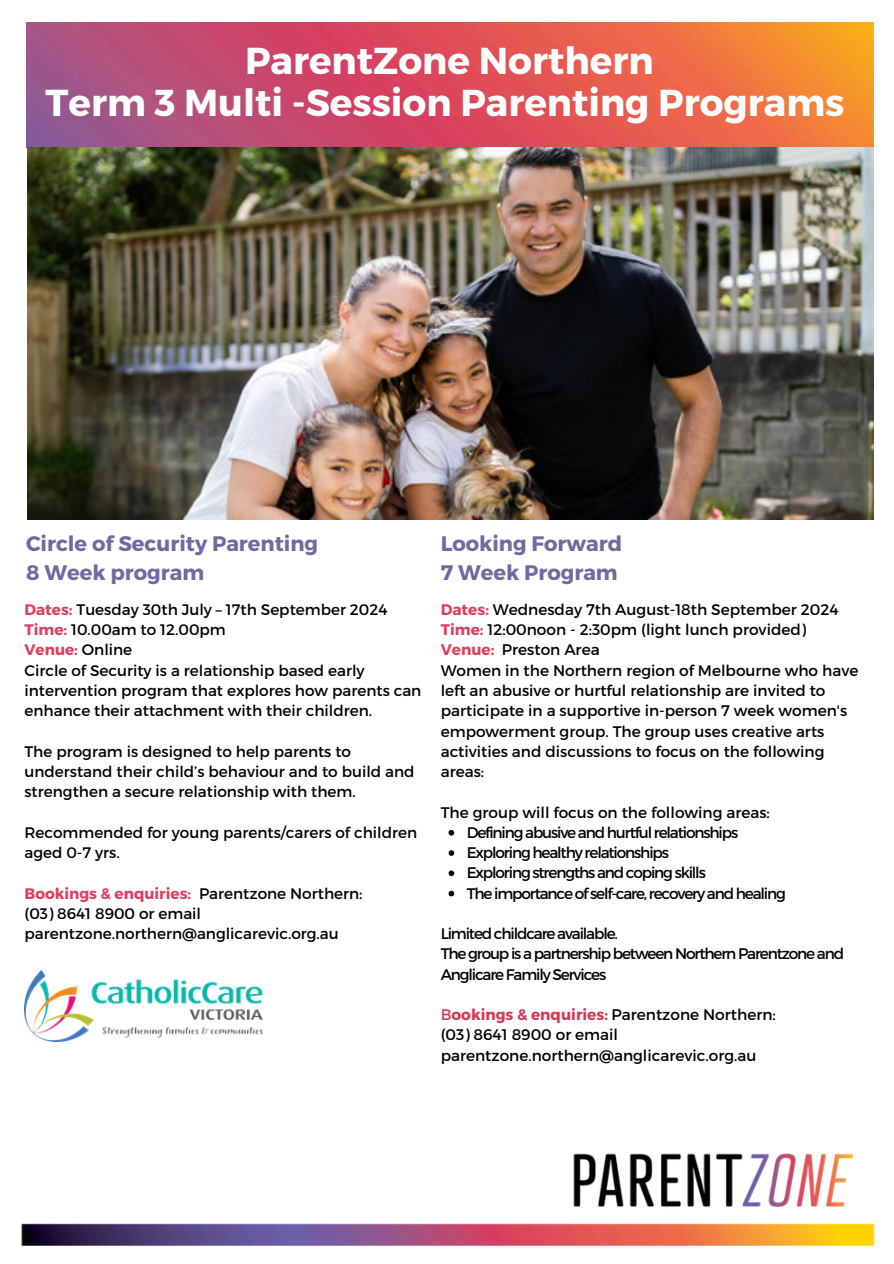
<style>
.page{position:relative;width:894px;height:1264px;background:#fff}
.page>*{position:absolute;margin:0;border:0;box-sizing:border-box;transform-origin:0 0}
.t1{font:700 37.5px/41.7px "Montserrat";color:#fff;text-align:center}
.t2{font:700 21px/29.2px "Montserrat";color:#6f6aa0}
.t3{font:15.3px/20.2px "Montserrat";color:#000}
.t4{font:15.3px/20.2px "Montserrat";letter-spacing:-.075em;color:#000}
.t5{font:700 15.3px "Montserrat";color:#dd4061}
.s1{font-weight:700;color:#dd4061}
.s2{font-weight:400;color:#000}
.s3{color:#d5395a}
.s4{font-weight:700;color:#d5395a}
</style>
<div class="page">
<img style="left:26px;top:22px;width:847px;height:126px">
<img style="left:21px;top:1153px;width:854px;height:93px">
<svg style="left:448px;top:830px;width:6px;height:5px"></svg>
<svg style="left:448px;top:850px;width:6px;height:5px"></svg>
<svg style="left:448px;top:870px;width:6px;height:6px"></svg>
<svg style="left:448px;top:890px;width:6px;height:6px"></svg>
<img style="left:28px;top:148px;width:845px;height:371px">
<img style="left:24px;top:970px;width:239px;height:71px">
<h1 class="t1" style="left:46px;top:38px;width:800px">ParentZone Northern<br>Term 3 Multi -Session Parenting Programs</h1>
<h2 class="t2" style="left:26px;top:528px;width:293px">Circle of Security Parenting<br>8 Week program</h2>
<p class="t3" style="left:24px;top:598px;width:364px"><span class="s1">Dates:</span> Tuesday 30th July – 17th September 2024</p>
<p class="t3" style="left:24px;top:619px;width:203px"><span class="s1">Time:</span> 10.00am to 12.00pm</p>
<p class="t5" style="left:24px;top:640px;width:109px">Venue: <span class="s2">Online</span></p>
<p class="t3" style="left:24px;top:659px;width:398px">Circle of Security is a relationship based early intervention program that explores how parents can enhance their attachment with their children.</p>
<p class="t3" style="left:24px;top:740px;width:328px">The program is designed to help parents to</p>
<p class="t3" style="left:24px;top:760px;width:391px">understand their child’s behaviour and to build and strengthen a secure relationship with them.</p>
<p class="t3" style="left:24px;top:821px;width:394px">Recommended for young parents/carers of children aged 0-7 yrs.</p>
<p class="t3" style="left:24px;top:882px;width:339px"><span class="s1">Bookings &amp; enquiries:</span> Parentzone Northern: (03) 8641 8900 or email</p>
<p class="t3" style="left:24px;top:922px;width:316px">parentzone.northern@anglicarevic.org.au</p>
<p class="t2" style="left:440px;top:528px;width:183px">Looking Forward<br>7 Week Program</p>
<p class="t3" style="left:440px;top:598px;width:399px"><span class="s1">Dates:</span> Wednesday 7th August-18th September 2024</p>
<p class="t3" style="left:440px;top:619px;width:367px"><span class="s1">Time:</span> 12:00noon - 2:30pm (light lunch provided)</p>
<p class="t5" style="left:440px;top:640px;width:55px">Venue:</p>
<p class="t3" style="left:440px;top:639px;width:419px;text-indent:61px">Preston Area<br>Women in the Northern region of Melbourne who have left an abusive or hurtful relationship are invited to</p>
<p class="t3" style="left:440px;top:700px;width:408px">participate in a supportive in-person 7 week women's empowerment group. The group uses creative arts activities and discussions to focus on the following areas:</p>
<p class="t3" style="left:440px;top:801px;width:330px">The group will focus on the following areas:</p>
<p class="t4" style="left:466px;top:821px;width:273px">Defining abusive and hurtful relationships</p>
<p class="t4" style="left:466px;top:841px;width:204px">Exploring healthy relationships</p>
<p class="t4" style="left:466px;top:862px;width:240px">Exploring strengths and coping skills</p>
<p class="t4" style="left:466px;top:882px;width:321px">The importance of self-care, recovery and healing</p>
<p class="t4" style="left:440px;top:922px;width:179px">Limited childcare available.</p>
<p class="t4" style="left:440px;top:943px;width:405px">The group is a partnership between Northern Parentzone and<br>Anglicare Family Services</p>
<p class="t3" style="left:440px;top:1003px;width:336px"><span class="s3">B</span><span class="s4">ookings &amp; enquiries:</span> Parentzone Northern:</p>
<p class="t3" style="left:440px;top:1024px;width:317px">(03) 8641 8900 or email parentzone.northern@anglicarevic.org.au</p>
</div>
